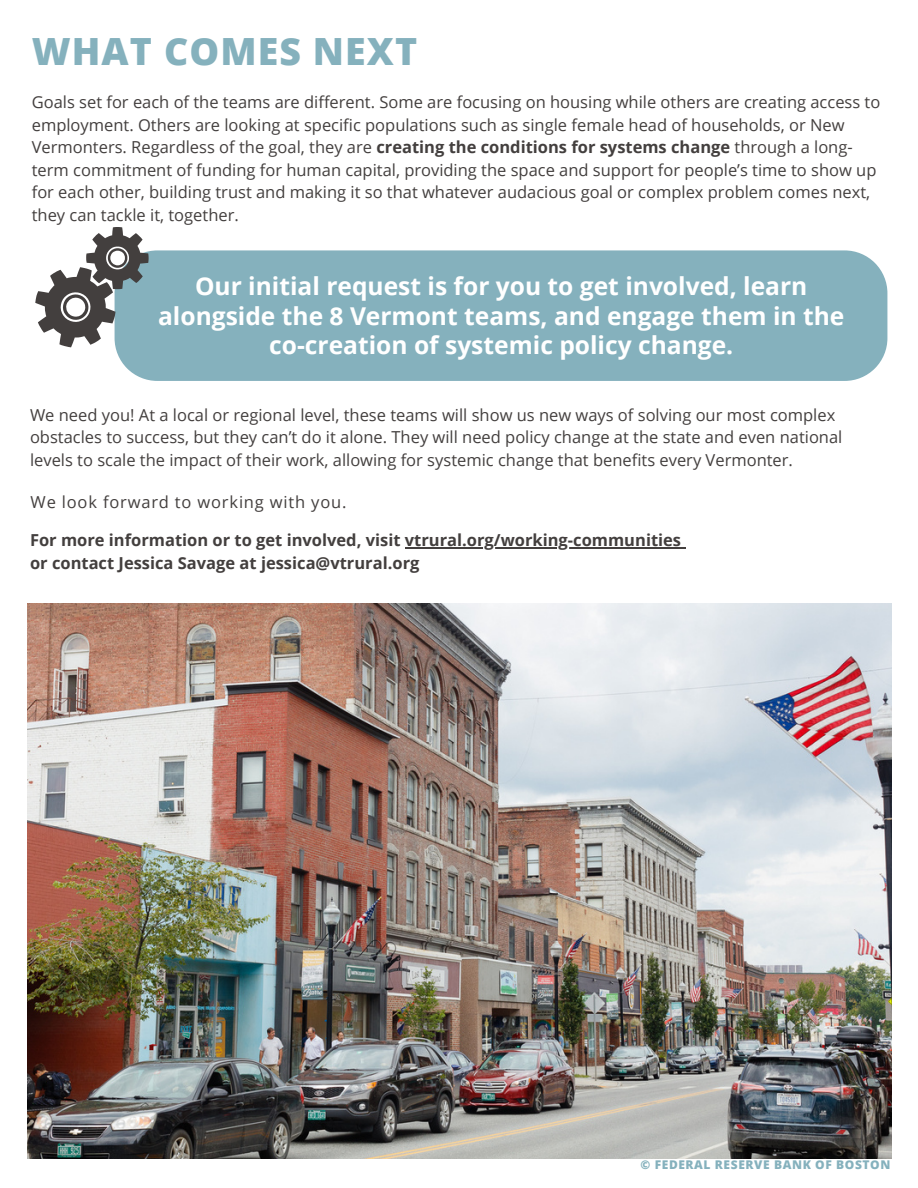
<style>
.page{position:relative;width:918px;height:1188px;background:#fff}
.page>*{position:absolute;margin:0;border:0;box-sizing:border-box;transform-origin:0 0}
.t1{font:800 37.5px "Open Sans";letter-spacing:.03em;color:#85b1bd}
.t2{font:700 24.6px/29.2px "Open Sans";color:#fff;text-align:center}
.t3{font:16.5px/22.5px "Open Sans";color:#433f3e}
.t4{font:700 16.5px/22.5px "Open Sans";color:#433f3e}
.t5{font:16.5px "Open Sans";letter-spacing:.05em;color:#433f3e}
.t6{font:800 12px "Open Sans";letter-spacing:.05em;color:#85b1bd}
.s1{font-weight:700}
</style>
<div class="page">
<img style="left:27px;top:604px;width:864px;height:554px">
<div style="left:115px;top:250px;width:772px;height:131px;background:#85b1bd"></div>
<svg style="left:35px;top:227px;width:114px;height:120px"></svg>
<hr style="left:405px;top:547px;width:276px;height:1px;background:#433f3e">
<h1 class="t1" style="left:32px;top:25px;width:387px">WHAT COMES NEXT</h1>
<p class="t3" style="left:32px;top:90px;width:850px">Goals set for each of the teams are different. Some are focusing on housing while others are creating access to employment. Others are looking at specific populations such as single female head of households, or New Vermonters. Regardless of the goal, they are <span class="s1">creating the conditions for systems change</span> through a long&shy;term commitment of funding for human capital, providing the space and support for people’s time to show up for each other, building trust and making it so that whatever audacious goal or complex problem comes next, they can tackle it, together.</p>
<h2 class="t2" style="left:158px;top:271px;width:688px">Our initial request is for you to get involved, learn alongside the 8 Vermont teams, and engage them in the co-creation of systemic policy change.</h2>
<p class="t3" style="left:30px;top:403px;width:814px">We need you! At a local or regional level, these teams will show us new ways of solving our most complex obstacles to success, but they can’t do it alone. They will need policy change at the state and even national levels to scale the impact of their work, allowing for systemic change that benefits every Vermonter.</p>
<p class="t5" style="left:31px;top:490px;width:317px">We look forward to working with you.</p>
<p class="t4" style="left:30px;top:529px;width:653px">For more information or to get involved, visit vtrural.org/working-communities or contact Jessica Savage at jessica@vtrural.org</p>
<p class="t6" style="left:641px;top:1156px;width:251px">© FEDERAL RESERVE BANK OF BOSTON</p>
</div>
